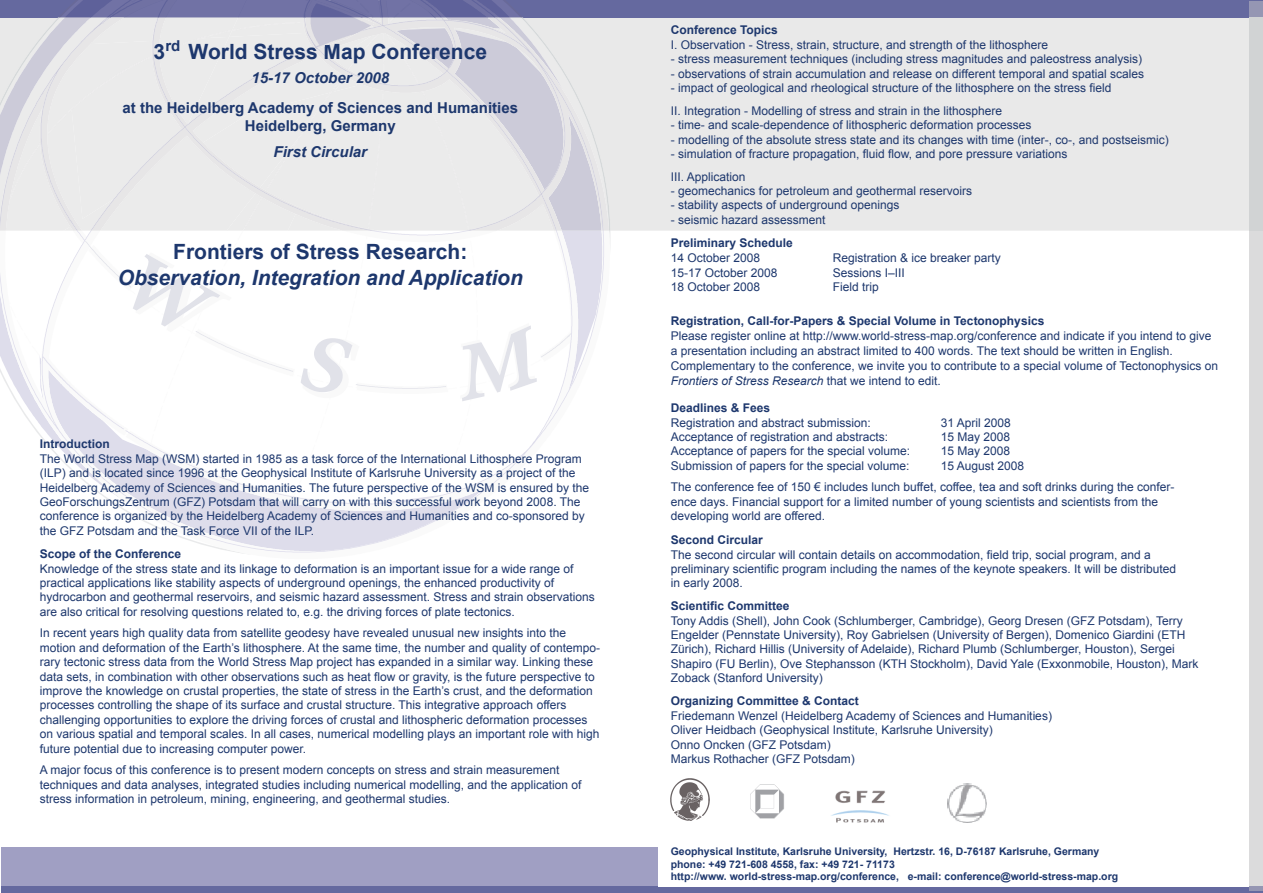
<style>
.page{position:relative;width:1263px;height:893px;background:#fff}
.page>*{position:absolute;margin:0;border:0;box-sizing:border-box;transform-origin:0 0}
.t1{font:700 21px "Arial";color:#1d376d}
.t2{font:italic 700 21px "Arial";color:#1d376d}
.t3{font:700 15px/18px "Arial";color:#1d376d;text-align:center}
.t4{font:italic 700 15px "Arial";color:#1d376d}
.t5{font:12px/14.4px "Arial";color:#1d376d}
.t6{font:700 12px "Arial";color:#1d376d}
.t7{font:700 10.5px/12.6px "Arial";color:#1d376d}
.s1{font-style:italic}
</style>
<div class="page">
<div style="left:610px;top:17px;width:639px;height:214px;background:#e9e9e9"></div>
<div style="left:0;top:0;width:1263px;height:17px;background:#65699f"></div>
<svg style="left:109px;top:500px;width:362px;height:52px;fill:#deddeb"></svg>
<svg style="left:0;top:0;width:610px;height:500px"></svg>
<svg style="left:750px;top:784px;width:34px;height:34px"></svg>
<img style="left:671px;top:779px;width:38px;height:42px">
<img style="left:831px;top:790px;width:58px;height:33px">
<img style="left:948px;top:784px;width:38px;height:38px">
<div style="left:1px;top:887px;width:1262px;height:6px;background:#65699f"></div>
<div style="left:1px;top:848px;width:657px;height:39px;background:#a09fc3"></div>
<div style="left:1249px;top:231px;width:14px;height:656px;background:#dbdbdc"></div>
<div style="left:1249px;top:17px;width:14px;height:214px;background:#d1d3d4"></div>
<div style="left:1249px;top:1px;width:14px;height:16px;background:#9596b3"></div>
<hr style="left:1249px;top:887px;width:14px;height:4px;background:#9596b3">
<img style="left:305px;top:0;width:71px;height:50px">
<p class="t3" style="left:165px;top:38px;width:16px">rd</p>
<h1 class="t1" style="left:154px;top:38px;width:335px">3 World Stress Map Conference</h1>
<p class="t4" style="left:252px;top:68px;width:139px">15-17 October 2008</p>
<p class="t3" style="left:123px;top:100px;width:397px">at the Heidelberg Academy of Sciences and Humanities<br>Heidelberg, Germany</p>
<p class="t4" style="left:274px;top:142px;width:95px">First Circular</p>
<h1 class="t1" style="left:173px;top:238px;width:296px">Frontiers of Stress Research:</h1>
<h1 class="t2" style="left:118px;top:263px;width:407px">Observation, Integration and Application</h1>
<p class="t6" style="left:40px;top:436px;width:71px">Introduction</p>
<p class="t5" style="left:40px;top:452px;width:551px">The World Stress Map (WSM) started in 1985 as a task force of the International Lithosphere Program (ILP) and is located since 1996 at the Geophysical Institute of Karlsruhe University as a project of the Heidelberg Academy of Sciences and Humanities. The future perspective of the WSM is ensured by the GeoForschungsZentrum (GFZ) Potsdam that will carry on with this successful work beyond 2008. The conference is organized by the Heidelberg Academy of Sciences and Humanities and co-sponsored by the GFZ Potsdam and the Task Force VII of the ILP.</p>
<p class="t6" style="left:40px;top:546px;width:143px">Scope of the Conference</p>
<p class="t5" style="left:40px;top:561px;width:556px">Knowledge of the stress state and its linkage to deformation is an important issue for a wide range of practical applications like stability aspects of underground openings, the enhanced productivity of hydrocarbon and geothermal reservoirs, and seismic hazard assessment. Stress and strain observations are also critical for resolving questions related to, e.g. the driving forces of plate tectonics.</p>
<p class="t5" style="left:40px;top:626px;width:562px">In recent years high quality data from satellite geodesy have revealed unusual new insights into the motion and deformation of the Earth’s lithosphere. At the same time, the number and quality of contempo&shy;rary tectonic stress data from the World Stress Map project has expanded in a similar way. Linking these data sets, in combination with other observations such as heat flow or gravity, is the future perspective to improve the knowledge on crustal properties, the state of stress in the Earth’s crust, and the deformation processes controlling the shape of its surface and crustal structure. This integrative approach offers challenging opportunities to explore the driving forces of crustal and lithospheric deformation processes on various spatial and temporal scales. In all cases, numerical modelling plays an important role with high future potential due to increasing computer power.</p>
<p class="t5" style="left:40px;top:763px;width:543px">A major focus of this conference is to present modern concepts on stress and strain measurement techniques and data analyses, integrated studies including numerical modelling, and the application of stress information in petroleum, mining, engineering, and geothermal studies.</p>
<p class="t6" style="left:671px;top:22px;width:109px">Conference Topics</p>
<p class="t5" style="left:671px;top:38px;width:379px">I. Observation - Stress, strain, structure, and strength of the lithosphere</p>
<p class="t5" style="left:671px;top:52px;width:473px">- stress measurement techniques (including stress magnitudes and paleostress analysis)</p>
<p class="t5" style="left:671px;top:67px;width:475px">- observations of strain accumulation and release on different temporal and spatial scales</p>
<p class="t5" style="left:671px;top:77px;width:442px;line-height:22.5px">- impact of geological and rheological structure of the lithosphere on the stress field<br>II. Integration - Modelling of stress and strain in the lithosphere</p>
<p class="t5" style="left:671px;top:118px;width:362px">- time- and scale-dependence of lithospheric deformation processes</p>
<p class="t5" style="left:671px;top:132px;width:500px">- modelling of the absolute stress state and its changes with time (inter-, co-, and postseismic)</p>
<p class="t5" style="left:671px;top:143px;width:398px;line-height:22.5px">- simulation of fracture propagation, fluid flow, and pore pressure variations<br>III. Application</p>
<p class="t5" style="left:671px;top:184px;width:303px">- geomechanics for petroleum and geothermal reservoirs</p>
<p class="t5" style="left:671px;top:198px;width:230px">- stability aspects of underground openings</p>
<p class="t5" style="left:671px;top:212px;width:156px">- seismic hazard assessment</p>
<p class="t6" style="left:671px;top:235px;width:124px">Preliminary Schedule</p>
<p class="t5" style="left:671px;top:251px;width:91px">14 October 2008</p>
<p class="t5" style="left:833px;top:251px;width:170px">Registration &amp; ice breaker party</p>
<p class="t5" style="left:671px;top:265px;width:108px">15-17 October 2008</p>
<p class="t5" style="left:833px;top:265px;width:74px">Sessions I–III</p>
<p class="t5" style="left:671px;top:280px;width:91px">18 October 2008</p>
<p class="t5" style="left:833px;top:280px;width:48px">Field trip</p>
<p class="t6" style="left:671px;top:313px;width:375px">Registration, Call-for-Papers &amp; Special Volume in Tectonophysics</p>
<p class="t5" style="left:671px;top:329px;width:549px;line-height:15px">Please register online at http://www.world-stress-map.org/conference and indicate if you intend to give a presentation including an abstract limited to 400 words. The text should be written in English.<br>Complementary to the conference, we invite you to contribute to a special volume of Tectonophysics on <span class="s1">Frontiers of Stress Research</span> that we intend to edit.</p>
<p class="t6" style="left:671px;top:400px;width:101px">Deadlines &amp; Fees</p>
<p class="t5" style="left:671px;top:415px;width:202px">Registration and abstract submission:</p>
<p class="t5" style="left:941px;top:415px;width:72px">31 April 2008</p>
<p class="t5" style="left:671px;top:430px;width:219px">Acceptance of registration and abstracts:</p>
<p class="t5" style="left:941px;top:430px;width:71px">15 May 2008</p>
<p class="t5" style="left:671px;top:444px;width:241px">Acceptance of papers for the special volume:</p>
<p class="t5" style="left:941px;top:444px;width:71px">15 May 2008</p>
<p class="t5" style="left:671px;top:458px;width:240px">Submission of papers for the special volume:</p>
<p class="t5" style="left:671px;top:455px;width:505px;line-height:21.6px;text-indent:270px">15 August 2008<br>The conference fee of 150 € includes lunch buffet, coffee, tea and soft drinks during the confer-</p>
<p class="t5" style="left:671px;top:494px;width:489px">ence days. Financial support for a limited number of young scientists and scientists from the developing world are offered.</p>
<p class="t6" style="left:671px;top:532px;width:94px">Second Circular</p>
<p class="t5" style="left:671px;top:547px;width:507px">The second circular will contain details on accommodation, field trip, social program, and a preliminary scientific program including the names of the keynote speakers. It will be distributed in early 2008.</p>
<p class="t6" style="left:671px;top:598px;width:120px">Scientific Committee</p>
<p class="t5" style="left:671px;top:613px;width:529px">Tony Addis (Shell), John Cook (Schlumberger, Cambridge), Georg Dresen (GFZ Potsdam), Terry Engelder (Pennstate University), Roy Gabrielsen (University of Bergen), Domenico Giardini (ETH Zürich), Richard Hillis (University of Adelaide), Richard Plumb (Schlumberger, Houston), Sergei Shapiro (FU Berlin), Ove Stephansson (KTH Stockholm), David Yale (Exxonmobile, Houston), Mark Zoback (Stanford University)</p>
<p class="t6" style="left:671px;top:693px;width:190px">Organizing Committee &amp; Contact</p>
<p class="t5" style="left:671px;top:708px;width:383px">Friedemann Wenzel (Heidelberg Academy of Sciences and Humanities)<br>Oliver Heidbach (Geophysical Institute, Karlsruhe University)<br>Onno Oncken (GFZ Potsdam)<br>Markus Rothacher (GFZ Potsdam)</p>
<p class="t7" style="left:671px;top:845px;width:449px">Geophysical Institute, Karlsruhe University, Hertzstr. 16, D-76187 Karlsruhe, Germany phone: +49 721-608 4558, fax: +49 721- 71173<br>http://www. world-stress-map.org/conference, e-mail: conference@world-stress-map.org</p>
</div>
